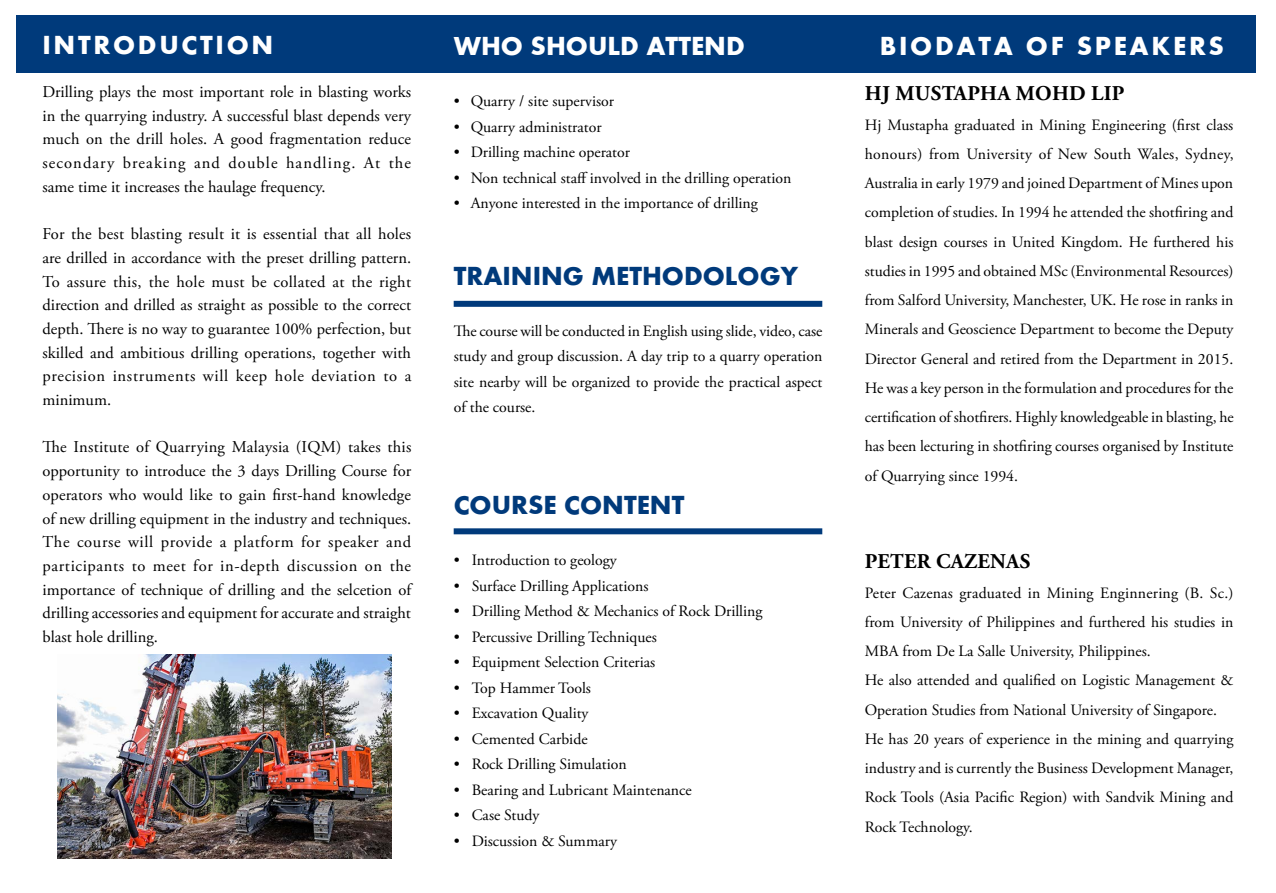
<style>
.page{position:relative;width:1276px;height:893px;background:#fff}
.page>*{position:absolute;margin:0;border:0;box-sizing:border-box;transform-origin:0 0}
.t1{font:700 27px "Futura";color:#003a7b}
.t2{font:700 27px "Futura";letter-spacing:.1em;color:#fff}
.t3{font:700 27px "Futura";color:#fff}
.t4{font:700 21px "Adobe Garamond Pro";letter-spacing:.015em;color:#000}
.t5{font:16.5px/23.7px "Adobe Garamond Pro";color:#000;text-align:justify}
.t6{font:15.75px/29.2px "Adobe Garamond Pro";color:#000;text-align:justify}
</style>
<div class="page">
<div style="left:16px;top:15px;width:1240px;height:57px;background:#003a7b"></div>
<div style="left:454px;top:301px;width:368px;height:6px;background:#003a7b"></div>
<div style="left:454px;top:528px;width:368px;height:6px;background:#003a7b"></div>
<img style="left:57px;top:655px;width:335px;height:204px">
<h1 class="t2" style="left:42px;top:33px;width:232px">INTRODUCTION</h1>
<h1 class="t2" style="left:879px;top:34px;width:346px">BIODATA OF SPEAKERS</h1>
<h2 class="t4" style="left:865px;top:81px;width:261px">HJ MUSTAPHA MOHD LIP</h2>
<p class="t6" style="left:865px;top:110px;width:370px">Hj Mustapha graduated in Mining Engineering (first class honours) from University of New South Wales, Sydney, Australia in early 1979 and joined Department of Mines upon completion of studies. In 1994 he attended the shotfiring and blast design courses in United Kingdom. He furthered his studies in 1995 and obtained MSc (Environmental Resources) from Salford University, Manchester, UK. He rose in ranks in Minerals and Geoscience Department to become the Deputy Director General and retired from the Department in 2015.<br>He was a key person in the formulation and procedures for the certification of shotfirers. Highly knowledgeable in blasting, he has been lecturing in shotfiring courses organised by Institute of Quarrying since 1994.</p>
<h1 class="t3" style="left:454px;top:34px;width:293px">WHO SHOULD ATTEND</h1>
<p class="t6" style="left:454px;top:87px;width:162px">• Quarry / site supervisor</p>
<p class="t6" style="left:454px;top:113px;width:149px">• Quarry administrator</p>
<p class="t6" style="left:454px;top:138px;width:178px">• Drilling machine operator</p>
<p class="t6" style="left:454px;top:164px;width:339px">• Non technical staff involved in the drilling operation</p>
<p class="t6" style="left:454px;top:189px;width:306px">• Anyone interested in the importance of drilling</p>
<p class="t5" style="left:42px;top:81px;width:370px">Drilling plays the most important role in blasting works in the quarrying industry. A successful blast depends very much on the drill holes. A good fragmentation reduce secondary breaking and double handling. At the same time it increases the haulage frequency.</p>
<p class="t5" style="left:42px;top:223px;width:370px">For the best blasting result it is essential that all holes are drilled in accordance with the preset drilling pattern.<br>To assure this, the hole must be collated at the right direction and drilled as straight as possible to the correct depth. There is no way to guarantee 100% perfection, but skilled and ambitious drilling operations, together with precision instruments will keep hole deviation to a minimum.</p>
<p class="t5" style="left:42px;top:436px;width:370px">The Institute of Quarrying Malaysia (IQM) takes this opportunity to introduce the 3 days Drilling Course for operators who would like to gain first-hand knowledge of new drilling equipment in the industry and techniques.<br>The course will provide a platform for speaker and participants to meet for in-depth discussion on the importance of technique of drilling and the selcetion of drilling accessories and equipment for accurate and straight blast hole drilling.</p>
<h1 class="t1" style="left:454px;top:264px;width:346px">TRAINING METHODOLOGY</h1>
<p class="t6" style="left:454px;top:319px;width:370px;line-height:25.5px">The course will be conducted in English using slide, video, case study and group discussion. A day trip to a quarry operation site nearby will be organized to provide the practical aspect of the course.</p>
<h1 class="t1" style="left:454px;top:493px;width:232px">COURSE CONTENT</h1>
<p class="t6" style="left:454px;top:546px;width:164px">• Introduction to geology</p>
<p class="t6" style="left:454px;top:572px;width:196px">• Surface Drilling Applications</p>
<p class="t6" style="left:454px;top:597px;width:310px">• Drilling Method &amp; Mechanics of Rock Drilling</p>
<p class="t6" style="left:454px;top:623px;width:205px">• Percussive Drilling Techniques</p>
<p class="t6" style="left:454px;top:648px;width:203px">• Equipment Selection Criterias</p>
<p class="t6" style="left:454px;top:674px;width:139px">• Top Hammer Tools</p>
<p class="t6" style="left:454px;top:699px;width:136px">• Excavation Quality</p>
<p class="t6" style="left:454px;top:725px;width:135px">• Cemented Carbide</p>
<p class="t6" style="left:454px;top:750px;width:174px">• Rock Drilling Simulation</p>
<p class="t6" style="left:454px;top:776px;width:240px">• Bearing and Lubricant Maintenance</p>
<p class="t6" style="left:454px;top:801px;width:87px">• Case Study</p>
<p class="t6" style="left:454px;top:827px;width:165px">• Discussion &amp; Summary</p>
<h2 class="t4" style="left:865px;top:549px;width:167px">PETER CAZENAS</h2>
<p class="t6" style="left:865px;top:578px;width:370px;text-align:left">Peter Cazenas graduated in Mining Enginnering (B. Sc.) from University of Philippines and furthered his studies in MBA from De La Salle University, Philippines.<br>He also attended and qualified on Logistic Management &amp; Operation Studies from National University of Singapore.<br>He has 20 years of experience in the mining and quarrying industry and is currently the Business Development Manager, Rock Tools (Asia Pacific Region) with Sandvik Mining and Rock Technology.</p>
</div>
